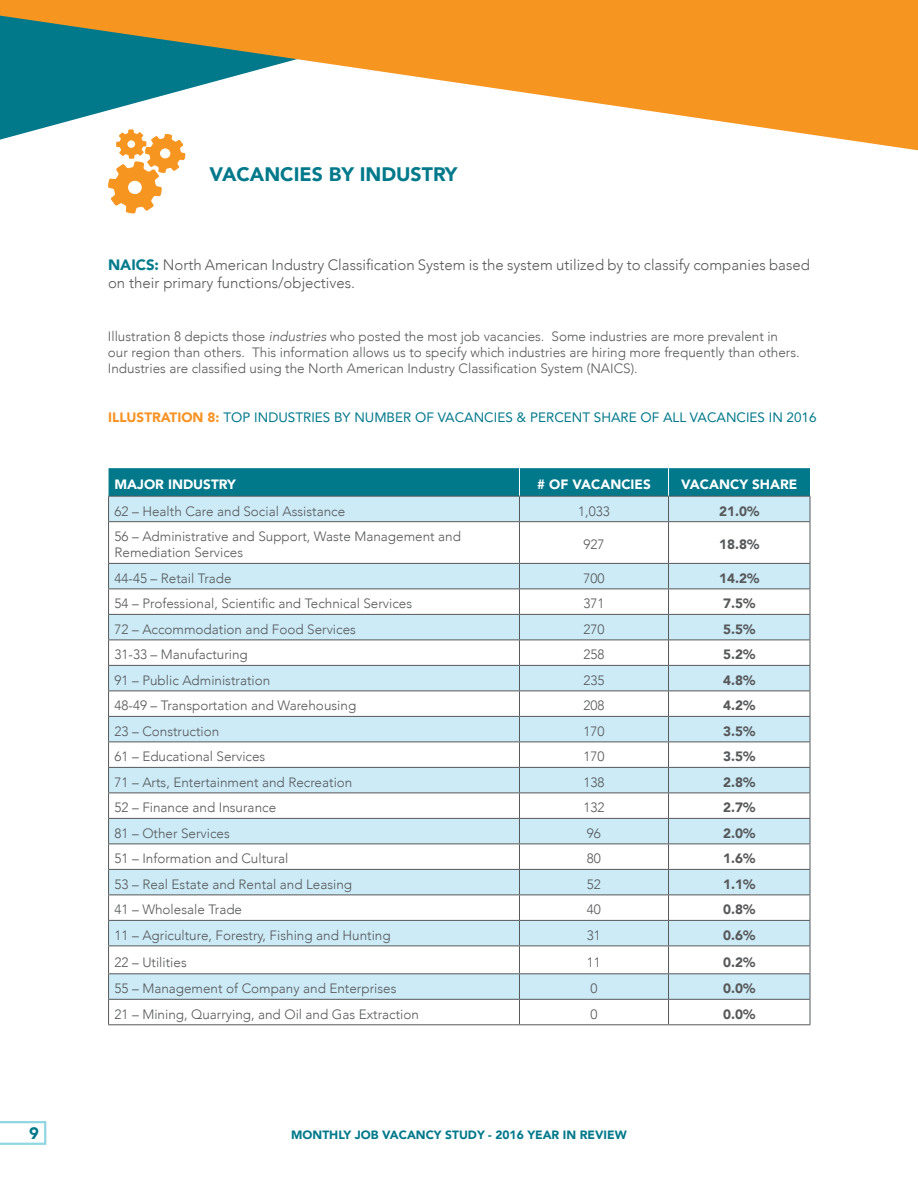
<style>
.page{position:relative;width:918px;height:1188px;background:#fff}
.page>*{position:absolute;margin:0;border:0;box-sizing:border-box;transform-origin:0 0}
.t1{font:900 19.5px "Avenir";color:#02798b}
.t2{font:900 16.5px "Avenir";color:#02798b}
.t3{font:300 15px/18px "Avenir";color:#57585a}
.t4{font:300 13.5px/16.2px "Avenir";color:#57585a}
.t5{font:900 13.5px "Avenir";color:#57585a}
.t6{font:13.5px "Avenir LT Std";color:#02798b}
.t7{font:900 13.5px "Avenir";color:#fff}
.t8{font:900 12px "Avenir";color:#02798b}
.s1{font-weight:900;color:#047b8b}
.s2{font-style:italic}
.s3{font-weight:900;color:#f79324}
</style>
<div class="page">
<svg style="left:0;top:1121px;width:46px;height:24px"></svg>
<svg style="left:0;top:0;width:918px;height:150px;fill:#f79521"></svg>
<svg style="left:0;top:14px;width:340px;height:199px"></svg>
<svg style="left:109px;top:522px;width:701px;height:477px"></svg>
<hr style="left:108px;top:522px;width:1px;height:41px;background:#57585a">
<hr style="left:108px;top:1024px;width:411px;height:1px;background:#57585a">
<hr style="left:519px;top:1024px;width:150px;height:1px;background:#57585a">
<hr style="left:519px;top:522px;width:1px;height:41px;background:#57585a">
<hr style="left:669px;top:1024px;width:141px;height:1px;background:#57585a">
<hr style="left:669px;top:640px;width:141px;height:1px;background:#57585a">
<hr style="left:669px;top:563px;width:141px;height:1px;background:#57585a">
<hr style="left:668px;top:522px;width:1px;height:41px;background:#57585a">
<hr style="left:810px;top:522px;width:1px;height:41px;background:#57585a">
<hr style="left:669px;top:589px;width:141px;height:1px;background:#57585a">
<hr style="left:669px;top:614px;width:141px;height:1px;background:#57585a">
<svg style="left:108px;top:468px;width:703px;height:53px;background:#61adbb"></svg>
<hr style="left:108px;top:521px;width:411px;height:1px;background:#57585a">
<hr style="left:519px;top:521px;width:150px;height:1px;background:#57585a">
<hr style="left:669px;top:521px;width:141px;height:1px;background:#57585a">
<hr style="left:108px;top:563px;width:411px;height:1px;background:#57585a">
<hr style="left:108px;top:589px;width:411px;height:1px;background:#57585a">
<hr style="left:519px;top:563px;width:150px;height:1px;background:#57585a">
<hr style="left:519px;top:589px;width:150px;height:1px;background:#57585a">
<hr style="left:519px;top:614px;width:150px;height:1px;background:#57585a">
<hr style="left:519px;top:640px;width:150px;height:1px;background:#57585a">
<hr style="left:108px;top:614px;width:411px;height:1px;background:#57585a">
<hr style="left:108px;top:640px;width:411px;height:1px;background:#57585a">
<hr style="left:108px;top:665px;width:411px;height:1px;background:#57585a">
<hr style="left:108px;top:691px;width:411px;height:1px;background:#57585a">
<hr style="left:519px;top:665px;width:150px;height:1px;background:#57585a">
<hr style="left:519px;top:691px;width:150px;height:1px;background:#57585a">
<hr style="left:669px;top:665px;width:141px;height:1px;background:#57585a">
<hr style="left:669px;top:691px;width:141px;height:1px;background:#57585a">
<hr style="left:669px;top:716px;width:141px;height:1px;background:#57585a">
<hr style="left:669px;top:742px;width:141px;height:1px;background:#57585a">
<hr style="left:519px;top:716px;width:150px;height:1px;background:#57585a">
<hr style="left:519px;top:742px;width:150px;height:1px;background:#57585a">
<hr style="left:108px;top:716px;width:411px;height:1px;background:#57585a">
<hr style="left:108px;top:742px;width:411px;height:1px;background:#57585a">
<hr style="left:108px;top:767px;width:411px;height:1px;background:#57585a">
<hr style="left:108px;top:793px;width:411px;height:1px;background:#57585a">
<hr style="left:519px;top:767px;width:150px;height:1px;background:#57585a">
<hr style="left:519px;top:793px;width:150px;height:1px;background:#57585a">
<hr style="left:669px;top:767px;width:141px;height:1px;background:#57585a">
<hr style="left:669px;top:793px;width:141px;height:1px;background:#57585a">
<hr style="left:669px;top:818px;width:141px;height:1px;background:#57585a">
<hr style="left:669px;top:844px;width:141px;height:1px;background:#57585a">
<hr style="left:108px;top:818px;width:411px;height:1px;background:#57585a">
<hr style="left:108px;top:844px;width:411px;height:1px;background:#57585a">
<hr style="left:519px;top:818px;width:150px;height:1px;background:#57585a">
<hr style="left:519px;top:844px;width:150px;height:1px;background:#57585a">
<hr style="left:108px;top:869px;width:411px;height:1px;background:#57585a">
<hr style="left:108px;top:895px;width:411px;height:1px;background:#57585a">
<hr style="left:519px;top:869px;width:150px;height:1px;background:#57585a">
<hr style="left:519px;top:895px;width:150px;height:1px;background:#57585a">
<hr style="left:669px;top:869px;width:141px;height:1px;background:#57585a">
<hr style="left:669px;top:895px;width:141px;height:1px;background:#57585a">
<hr style="left:669px;top:920px;width:141px;height:1px;background:#57585a">
<hr style="left:669px;top:946px;width:141px;height:1px;background:#57585a">
<hr style="left:519px;top:920px;width:150px;height:1px;background:#57585a">
<hr style="left:519px;top:946px;width:150px;height:1px;background:#57585a">
<hr style="left:108px;top:920px;width:411px;height:1px;background:#57585a">
<hr style="left:108px;top:946px;width:411px;height:1px;background:#57585a">
<svg style="left:108px;top:564px;width:1px;height:460px"></svg>
<hr style="left:108px;top:973px;width:411px;height:1px;background:#57585a">
<hr style="left:108px;top:999px;width:411px;height:1px;background:#57585a">
<hr style="left:669px;top:973px;width:141px;height:1px;background:#57585a">
<svg style="left:810px;top:564px;width:1px;height:460px"></svg>
<hr style="left:669px;top:999px;width:141px;height:1px;background:#57585a">
<svg style="left:519px;top:564px;width:1px;height:460px"></svg>
<hr style="left:519px;top:973px;width:150px;height:1px;background:#57585a">
<svg style="left:668px;top:564px;width:1px;height:460px"></svg>
<hr style="left:519px;top:999px;width:150px;height:1px;background:#57585a">
<h1 class="t1" style="left:210px;top:158px;width:250px">VACANCIES BY INDUSTRY</h1>
<p class="t3" style="left:108px;top:256px;width:703px"><span class="s1">NAICS:</span> North American Industry Classification System is the system utilized by to classify companies based on their primary functions/objectives.</p>
<p class="t4" style="left:108px;top:328px;width:693px">Illustration 8 depicts those <span class="s2">industries</span> who posted the most job vacancies. Some industries are more prevalent in our region than others. This information allows us to specify which industries are hiring more frequently than others.<br>Industries are classified using the North American Industry Classification System (NAICS).</p>
<p class="t6" style="left:108px;top:410px;width:710px"><span class="s3">ILLUSTRATION 8:</span> TOP INDUSTRIES BY NUMBER OF VACANCIES &amp; PERCENT SHARE OF ALL VACANCIES IN 2016</p>
<p class="t7" style="left:115px;top:473px;width:123px">MAJOR INDUSTRY</p>
<p class="t7" style="left:537px;top:473px;width:115px"># OF VACANCIES</p>
<p class="t7" style="left:681px;top:473px;width:118px">VACANCY SHARE</p>
<p class="t4" style="left:115px;top:503px;width:232px">62 – Health Care and Social Assistance</p>
<p class="t4" style="left:578px;top:503px;width:33px">1,033</p>
<p class="t5" style="left:719px;top:499px;width:42px">21.0%</p>
<p class="t4" style="left:115px;top:528px;width:348px">56 – Administrative and Support, Waste Management and<br>Remediation Services</p>
<p class="t4" style="left:583px;top:537px;width:23px">927</p>
<p class="t5" style="left:719px;top:533px;width:42px">18.8%</p>
<p class="t4" style="left:115px;top:570px;width:119px">44-45 – Retail Trade</p>
<p class="t4" style="left:583px;top:570px;width:23px">700</p>
<p class="t5" style="left:719px;top:567px;width:42px">14.2%</p>
<p class="t4" style="left:115px;top:596px;width:299px">54 – Professional, Scientific and Technical Services</p>
<p class="t4" style="left:583px;top:596px;width:23px">371</p>
<p class="t5" style="left:723px;top:592px;width:34px">7.5%</p>
<p class="t4" style="left:115px;top:621px;width:243px">72 – Accommodation and Food Services</p>
<p class="t4" style="left:583px;top:621px;width:23px">270</p>
<p class="t5" style="left:723px;top:618px;width:34px">5.5%</p>
<p class="t4" style="left:115px;top:647px;width:135px">31-33 – Manufacturing</p>
<p class="t4" style="left:583px;top:647px;width:23px">258</p>
<p class="t5" style="left:723px;top:643px;width:34px">5.2%</p>
<p class="t4" style="left:115px;top:672px;width:157px">91 – Public Administration</p>
<p class="t4" style="left:583px;top:672px;width:23px">235</p>
<p class="t5" style="left:723px;top:669px;width:34px">4.8%</p>
<p class="t4" style="left:115px;top:698px;width:243px">48-49 – Transportation and Warehousing</p>
<p class="t4" style="left:583px;top:698px;width:23px">208</p>
<p class="t5" style="left:723px;top:694px;width:34px">4.2%</p>
<p class="t4" style="left:115px;top:723px;width:106px">23 – Construction</p>
<p class="t4" style="left:583px;top:723px;width:23px">170</p>
<p class="t5" style="left:723px;top:720px;width:34px">3.5%</p>
<p class="t4" style="left:115px;top:749px;width:152px">61 – Educational Services</p>
<p class="t4" style="left:583px;top:749px;width:23px">170</p>
<p class="t5" style="left:723px;top:745px;width:34px">3.5%</p>
<p class="t4" style="left:115px;top:774px;width:239px">71 – Arts, Entertainment and Recreation</p>
<p class="t4" style="left:583px;top:774px;width:23px">138</p>
<p class="t5" style="left:723px;top:771px;width:34px">2.8%</p>
<p class="t4" style="left:115px;top:800px;width:163px">52 – Finance and Insurance</p>
<p class="t4" style="left:583px;top:800px;width:23px">132</p>
<p class="t5" style="left:723px;top:796px;width:34px">2.7%</p>
<p class="t4" style="left:115px;top:825px;width:117px">81 – Other Services</p>
<p class="t4" style="left:587px;top:825px;width:16px">96</p>
<p class="t5" style="left:723px;top:822px;width:34px">2.0%</p>
<p class="t4" style="left:115px;top:851px;width:175px">51 – Information and Cultural</p>
<p class="t4" style="left:587px;top:851px;width:16px">80</p>
<p class="t5" style="left:723px;top:847px;width:34px">1.6%</p>
<p class="t4" style="left:115px;top:876px;width:239px">53 – Real Estate and Rental and Leasing</p>
<p class="t4" style="left:587px;top:876px;width:16px">52</p>
<p class="t5" style="left:723px;top:873px;width:34px">1.1%</p>
<p class="t4" style="left:115px;top:902px;width:129px">41 – Wholesale Trade</p>
<p class="t4" style="left:587px;top:902px;width:16px">40</p>
<p class="t5" style="left:723px;top:898px;width:34px">0.8%</p>
<p class="t4" style="left:115px;top:927px;width:278px">11 – Agriculture, Forestry, Fishing and Hunting</p>
<p class="t4" style="left:587px;top:927px;width:16px">31</p>
<p class="t5" style="left:723px;top:924px;width:34px">0.6%</p>
<p class="t4" style="left:115px;top:954px;width:74px">22 – Utilities</p>
<p class="t4" style="left:587px;top:954px;width:16px">11</p>
<p class="t5" style="left:723px;top:950px;width:34px">0.2%</p>
<p class="t4" style="left:115px;top:981px;width:283px">55 – Management of Company and Enterprises</p>
<p class="t4" style="left:590px;top:981px;width:9px">0</p>
<p class="t5" style="left:723px;top:977px;width:34px">0.0%</p>
<p class="t4" style="left:115px;top:1006px;width:306px">21 – Mining, Quarrying, and Oil and Gas Extraction</p>
<p class="t4" style="left:590px;top:1006px;width:9px">0</p>
<p class="t5" style="left:723px;top:1003px;width:34px">0.0%</p>
<p class="t2" style="left:29px;top:1119px;width:11px">9</p>
<p class="t8" style="left:291px;top:1124px;width:337px">MONTHLY JOB VACANCY STUDY - 2016 YEAR IN REVIEW</p>
</div>
